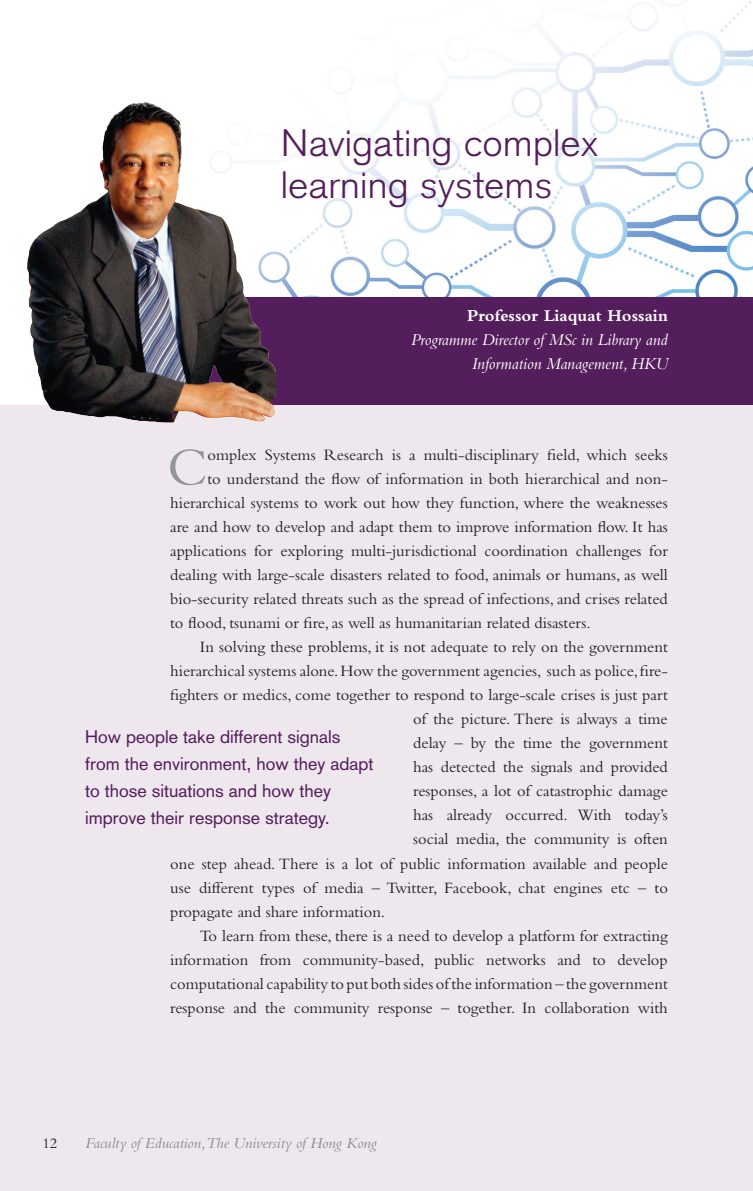
<style>
.page{position:relative;width:753px;height:1191px;background:#eee8ee}
.page>*{position:absolute;margin:0;border:0;box-sizing:border-box;transform-origin:0 0}
.t1{font:55.05px "Bembo";color:#939598}
.t2{font:300 37.5px/42px "Akzidenz Grotesk";letter-spacing:.01em;color:#541d5b;scale:1.05 1}
.t3{font:18px/27px "Akzidenz Grotesk";color:#541d5b}
.t4{font:italic 17.25px/24px "Bembo";color:#fff;text-align:right}
.t5{font:16.5px/24px "Bembo";color:#231f20;text-align:justify}
.t6{font:italic 15.75px "Bembo";color:#939598}
.t7{font:15px "Bembo";color:#231f20}
.s1{font-weight:700;font-style:normal}
</style>
<div class="page">
<div style="left:0;top:0;width:753px;height:405px;background:#fff"></div>
<img style="left:276px;top:1px;width:477px;height:296px">
<div style="left:94px;top:297px;width:659px;height:108px;background:#541d5b"></div>
<img style="left:27px;top:102px;width:249px;height:321px">
<p class="t2" style="left:281px;top:122px;width:303px">Navigating complex learning systems</p>
<p class="t4" style="left:411px;top:303px;width:258px"><span class="s1">Professor Liaquat Hossain<br></span>Programme Director of MSc in Library and<br>Information Management, HKU</p>
<p class="t1" style="left:167px;top:435px;width:42px">C</p>
<p class="t5" style="left:207px;top:443px;width:462px">omplex Systems Research is a multi-disciplinary field, which seeks</p>
<p class="t5" style="left:207px;top:467px;width:462px">to understand the flow of information in both hierarchical and non-</p>
<p class="t5" style="left:170px;top:491px;width:499px">hierarchical systems to work out how they function, where the weaknesses</p>
<p class="t5" style="left:170px;top:515px;width:499px">are and how to develop and adapt them to improve information flow. It has</p>
<p class="t5" style="left:170px;top:539px;width:499px">applications for exploring multi-jurisdictional coordination challenges for</p>
<p class="t5" style="left:170px;top:563px;width:499px">dealing with large-scale disasters related to food, animals or humans, as well</p>
<p class="t5" style="left:170px;top:587px;width:499px">bio-security related threats such as the spread of infections, and crises related</p>
<p class="t5" style="left:170px;top:611px;width:422px">to flood, tsunami or fire, as well as humanitarian related disasters.</p>
<p class="t5" style="left:200px;top:635px;width:469px">In solving these problems, it is not adequate to rely on the government</p>
<p class="t5" style="left:170px;top:659px;width:499px">hierarchical systems alone. How the government agencies, such as police, fire-</p>
<p class="t5" style="left:170px;top:683px;width:499px">fighters or medics, come together to respond to large-scale crises is just part</p>
<p class="t5" style="left:413px;top:707px;width:256px">of the picture. There is always a time</p>
<p class="t5" style="left:413px;top:731px;width:256px">delay – by the time the government</p>
<p class="t5" style="left:413px;top:755px;width:256px">has detected the signals and provided</p>
<p class="t5" style="left:413px;top:779px;width:256px">responses, a lot of catastrophic damage</p>
<p class="t5" style="left:413px;top:803px;width:256px">has already occurred. With today’s</p>
<p class="t5" style="left:413px;top:827px;width:256px">social media, the community is often</p>
<p class="t5" style="left:170px;top:851px;width:499px">one step ahead. There is a lot of public information available and people</p>
<p class="t5" style="left:170px;top:875px;width:499px">use different types of media – Twitter, Facebook, chat engines etc – to</p>
<p class="t5" style="left:170px;top:899px;width:216px">propagate and share information.</p>
<p class="t5" style="left:170px;top:923px;width:499px;text-indent:30px">To learn from these, there is a need to develop a platform for extracting information from community-based, public networks and to develop computational capability to put both sides of the information – the government response and the community response – together. In collaboration with</p>
<p class="t3" style="left:85px;top:723px;width:290px">How people take different signals from the environment, how they adapt to those situations and how they improve their response strategy.</p>
<p class="t7" style="left:43px;top:1134px;width:16px">12</p>
<p class="t6" style="left:85px;top:1134px;width:293px">Faculty of Education, The University of Hong Kong</p>
</div>
